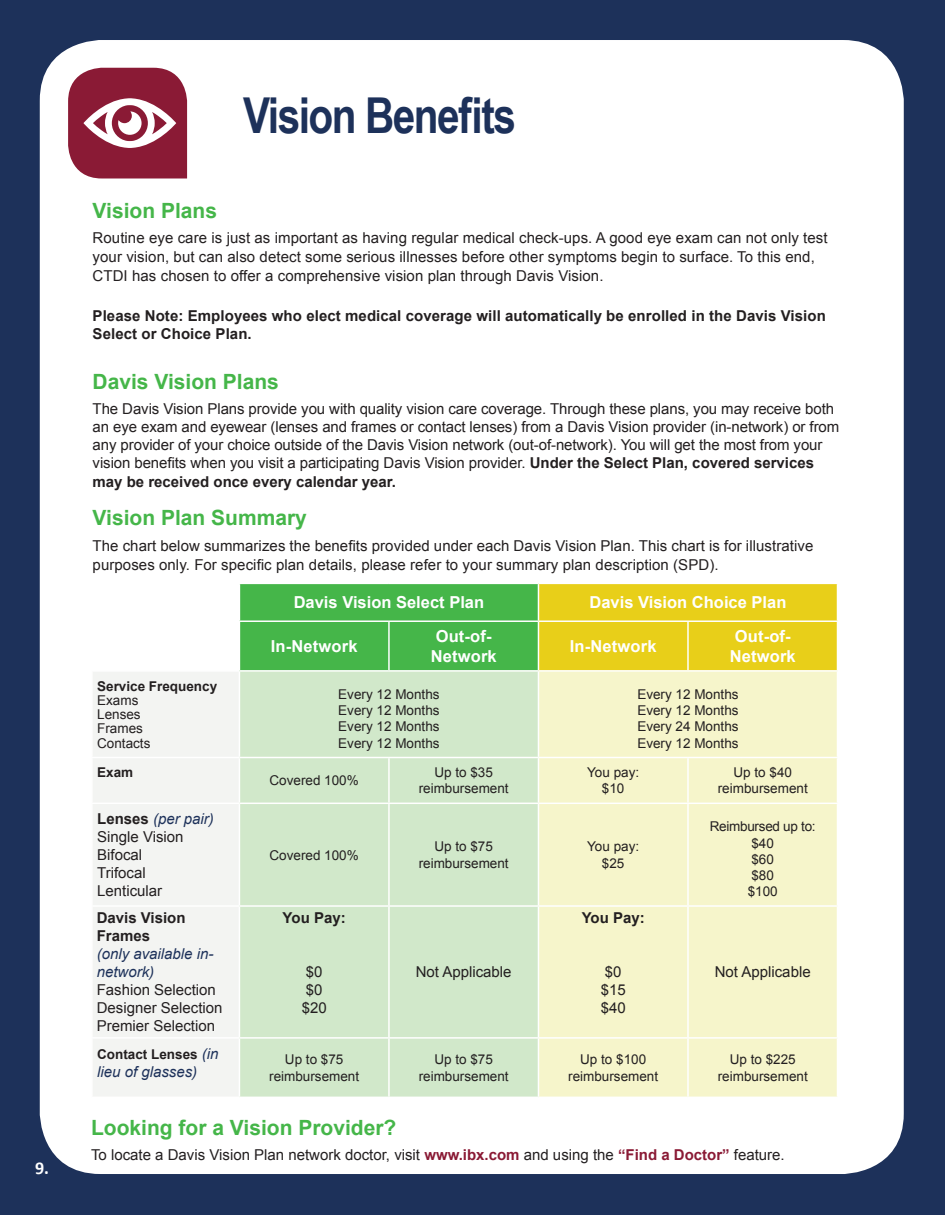
<style>
.page{position:relative;width:945px;height:1215px;background:#1d315a}
.page>*{position:absolute;margin:0;border:0;box-sizing:border-box;transform-origin:0 0}
.t1{font:700 49.5px "Arial Narrow";letter-spacing:-.03em;color:#1d315a}
.t2{font:700 21px "Arial";color:#45b649}
.t3{font:700 18px "Calibri";color:#fff}
.t4{font:700 16.5px/19.8px "Arial";color:#fff;text-align:center}
.t5{font:15px/18px "Arial";color:#231f20}
.t6{font:700 15px/18.8px "Arial";letter-spacing:.005em;color:#231f20}
.t7{font:italic 15px/18px "Arial";color:#1d315a}
.t8{font:13.5px/16.2px "Arial";color:#231f20;text-align:center}
.t9{font:700 13.5px "Arial";color:#231f20}
.t10{font:13.5px/16.2px "Arial";letter-spacing:-.02em;color:#231f20;text-align:center}
.s1{font-weight:700}
.s2{font-style:italic;color:#1d315a}
.s3{font-weight:400;font-style:italic;font-size:15px;color:#1d315a}
.s4{font-weight:700;color:#8a1a35}
</style>
<div class="page">
<div style="left:40px;top:40px;width:864px;height:1134px;background:#fff;border-radius:61px"></div>
<svg style="left:68px;top:68px;width:119px;height:110px"></svg>
<svg style="left:240px;top:584px;width:597px;height:86px"></svg>
<div style="left:93px;top:672px;width:145px;height:424px;background:#f3f4f2"></div>
<div style="left:240px;top:672px;width:298px;height:425px;background:#d1e8ca"></div>
<div style="left:539px;top:672px;width:298px;height:425px;background:#f6f5cb"></div>
<hr style="left:538px;top:584px;width:1px;height:36px;background:#fff">
<hr style="left:239px;top:620px;width:150px;height:2px;background:#fff">
<hr style="left:389px;top:620px;width:149px;height:2px;background:#fff">
<hr style="left:388px;top:622px;width:2px;height:48px;background:#fff">
<hr style="left:538px;top:620px;width:150px;height:2px;background:#fff">
<hr style="left:538px;top:622px;width:1px;height:48px;background:#fff">
<hr style="left:688px;top:620px;width:150px;height:2px;background:#fff">
<hr style="left:687px;top:622px;width:2px;height:48px;background:#fff">
<hr style="left:388px;top:758px;width:2px;height:45px;background:#fff">
<hr style="left:687px;top:758px;width:2px;height:45px;background:#fff">
<hr style="left:388px;top:804px;width:2px;height:101px;background:#fff">
<hr style="left:687px;top:804px;width:2px;height:101px;background:#fff">
<hr style="left:388px;top:1039px;width:2px;height:58px;background:#fff">
<hr style="left:687px;top:1039px;width:2px;height:58px;background:#fff">
<hr style="left:389px;top:905px;width:149px;height:2px;background:#fff">
<hr style="left:688px;top:905px;width:150px;height:2px;background:#fff">
<hr style="left:389px;top:1037px;width:149px;height:2px;background:#fff">
<hr style="left:688px;top:1037px;width:150px;height:2px;background:#fff">
<hr style="left:91px;top:905px;width:148px;height:2px;background:#fff">
<hr style="left:239px;top:905px;width:150px;height:2px;background:#fff">
<hr style="left:388px;top:907px;width:2px;height:130px;background:#fff">
<hr style="left:687px;top:907px;width:2px;height:130px;background:#fff">
<hr style="left:91px;top:1037px;width:148px;height:2px;background:#fff">
<hr style="left:239px;top:1037px;width:150px;height:2px;background:#fff">
<hr style="left:538px;top:1037px;width:150px;height:2px;background:#fff">
<hr style="left:91px;top:757px;width:148px;height:1px;background:#fff">
<hr style="left:239px;top:757px;width:150px;height:1px;background:#fff">
<hr style="left:389px;top:757px;width:149px;height:1px;background:#fff">
<hr style="left:538px;top:757px;width:150px;height:1px;background:#fff">
<hr style="left:688px;top:757px;width:150px;height:1px;background:#fff">
<hr style="left:91px;top:803px;width:148px;height:1px;background:#fff">
<hr style="left:239px;top:803px;width:150px;height:1px;background:#fff">
<hr style="left:389px;top:803px;width:149px;height:1px;background:#fff">
<hr style="left:538px;top:803px;width:150px;height:1px;background:#fff">
<hr style="left:688px;top:803px;width:150px;height:1px;background:#fff">
<hr style="left:538px;top:905px;width:150px;height:2px;background:#fff">
<p class="t3" style="left:35px;top:1156px;width:15px">9.</p>
<h1 class="t1" style="left:243px;top:78px;width:275px">Vision Benefits</h1>
<h2 class="t2" style="left:93px;top:197px;width:126px">Vision Plans</h2>
<p class="t5" style="left:93px;top:229px;width:737px;line-height:18.8px">Routine eye care is just as important as having regular medical check-ups. A good eye exam can not only test your vision, but can also detect some serious illnesses before other symptoms begin to surface. To this end,<br>CTDI has chosen to offer a comprehensive vision plan through Davis Vision.</p>
<p class="t6" style="left:93px;top:306px;width:735px">Please Note: Employees who elect medical coverage will automatically be enrolled in the Davis Vision<br>Select or Choice Plan.</p>
<h2 class="t2" style="left:93px;top:368px;width:188px">Davis Vision Plans</h2>
<p class="t5" style="left:93px;top:400px;width:748px">The Davis Vision Plans provide you with quality vision care coverage. Through these plans, you may receive both an eye exam and eyewear (lenses and frames or contact lenses) from a Davis Vision provider (in-network) or from any provider of your choice outside of the Davis Vision network (out-of-network). You will get the most from your vision benefits when you visit a participating Davis Vision provider. <span class="s1">Under the Select Plan, covered services may be received once every calendar year.</span></p>
<h2 class="t2" style="left:93px;top:504px;width:216px">Vision Plan Summary</h2>
<p class="t5" style="left:93px;top:536px;width:722px;line-height:18.8px">The chart below summarizes the benefits provided under each Davis Vision Plan. This chart is for illustrative purposes only. For specific plan details, please refer to your summary plan description (SPD).</p>
<p class="t4" style="left:294px;top:593px;width:192px">Davis Vision Select Plan</p>
<p class="t4" style="left:590px;top:593px;width:198px">Davis Vision Choice Plan</p>
<p class="t4" style="left:271px;top:637px;width:88px">In-Network</p>
<p class="t4" style="left:431px;top:627px;width:68px">Out-of-<br>Network</p>
<p class="t4" style="left:570px;top:637px;width:88px">In-Network</p>
<p class="t4" style="left:730px;top:627px;width:68px">Out-of-<br>Network</p>
<p class="t9" style="left:97px;top:677px;width:122px">Service Frequency</p>
<p class="t8" style="left:97px;top:693px;width:55px;line-height:14.2px;text-align:left">Exams<br>Lenses<br>Frames<br>Contacts</p>
<p class="t8" style="left:338px;top:686px;width:103px;text-align:justify">Every 12 Months Every 12 Months Every 12 Months Every 12 Months</p>
<p class="t8" style="left:637px;top:686px;width:103px;text-align:justify">Every 12 Months Every 12 Months Every 24 Months Every 12 Months</p>
<p class="t9" style="left:97px;top:764px;width:38px">Exam</p>
<p class="t8" style="left:270px;top:773px;width:91px">Covered 100%</p>
<p class="t8" style="left:419px;top:765px;width:92px">Up to $35 reimbursement</p>
<p class="t8" style="left:587px;top:765px;width:54px">You pay: $10</p>
<p class="t8" style="left:718px;top:765px;width:92px">Up to $40 reimbursement</p>
<p class="t5" style="left:97px;top:810px;width:118px"><span class="s1">Lenses</span> <span class="s2">(per pair)<br></span>Single Vision<br>Bifocal<br>Trifocal<br>Lenticular</p>
<p class="t10" style="left:710px;top:819px;width:107px">Reimbursed up to: $40<br>$60<br>$80<br>$100</p>
<p class="t8" style="left:270px;top:847px;width:91px">Covered 100%</p>
<p class="t8" style="left:419px;top:839px;width:92px">Up to $75 reimbursement</p>
<p class="t8" style="left:587px;top:839px;width:54px">You pay: $25</p>
<p class="t6" style="left:97px;top:910px;width:90px;line-height:18px">Davis Vision<br>Frames</p>
<p class="t7" style="left:97px;top:945px;width:118px">(only available in&shy;network)</p>
<p class="t5" style="left:97px;top:981px;width:127px">Fashion Selection<br>Designer Selection<br>Premier Selection</p>
<p class="t6" style="left:283px;top:909px;width:65px">You Pay:</p>
<p class="t5" style="left:302px;top:963px;width:27px">$0 $0 $20</p>
<p class="t5" style="left:416px;top:963px;width:97px">Not Applicable</p>
<p class="t6" style="left:582px;top:909px;width:65px">You Pay:</p>
<p class="t5" style="left:601px;top:963px;width:27px">$0 $15 $40</p>
<p class="t5" style="left:715px;top:963px;width:97px">Not Applicable</p>
<p class="t9" style="left:97px;top:1045px;width:123px">Contact Lenses <span class="s3">(in</span></p>
<p class="t7" style="left:97px;top:1063px;width:102px">lieu of glasses)</p>
<p class="t8" style="left:269px;top:1052px;width:92px">Up to $75 reimbursement</p>
<p class="t8" style="left:419px;top:1052px;width:92px">Up to $75 reimbursement</p>
<p class="t8" style="left:568px;top:1052px;width:92px">Up to $100 reimbursement</p>
<p class="t8" style="left:718px;top:1052px;width:92px">Up to $225 reimbursement</p>
<h2 class="t2" style="left:91px;top:1114px;width:307px">Looking for a Vision Provider?</h2>
<p class="t5" style="left:91px;top:1146px;width:695px">To locate a Davis Vision Plan network doctor, visit <span class="s4">www.ibx.com</span> and using the <span class="s4">“Find a Doctor”</span> feature.</p>
</div>
